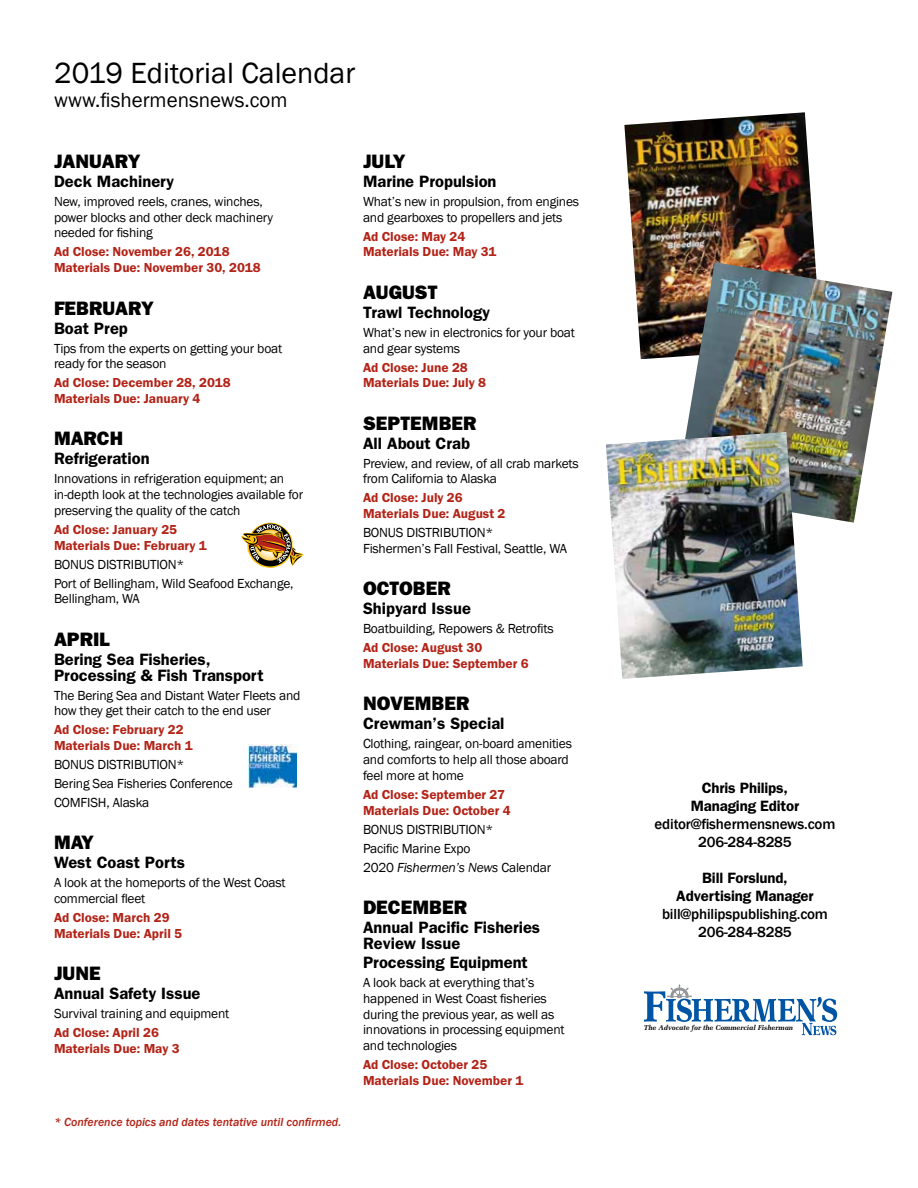
<style>
.page{position:relative;width:918px;height:1188px;background:#fff}
.page>*{position:absolute;margin:0;border:0;box-sizing:border-box;transform-origin:0 0}
.t1{font:30px "Franklin Gothic";color:#000}
.t2{font:21px "Franklin Gothic";color:#000}
.t3{font:800 19.5px "Franklin Gothic";color:#000}
.t4{font:600 16.5px/15.8px "Franklin Gothic";color:#000}
.t5{font:500 15px/18px "Franklin Gothic";letter-spacing:-.01em;color:#000;text-align:center}
.t6{font:600 15px/18px "Franklin Gothic";letter-spacing:-.01em;color:#000;text-align:center}
.t7{font:13.5px/15.8px "Franklin Gothic";letter-spacing:-.015em;color:#000}
.t8{font:600 13.5px/15.8px "Franklin Got T";color:#b32317}
.t9{font:italic 500 12px "Franklin Gothic";color:#b32317}
.t10{font:italic 700 6.9px "Melior";color:#000}
.s1{font-style:italic}
</style>
<div class="page">
<img style="left:624px;top:112px;width:192px;height:247px">
<img style="left:249px;top:745px;width:47px;height:42px">
<svg style="left:241px;top:523px;width:63px;height:45px"></svg>
<svg style="left:644px;top:984px;width:193px;height:51px"></svg>
<img style="left:676px;top:262px;width:216px;height:261px">
<img style="left:606px;top:432px;width:197px;height:247px">
<h1 class="t1" style="left:54px;top:55px;width:303px">2019 Editorial Calendar</h1>
<h2 class="t2" style="left:54px;top:87px;width:235px">www.fishermensnews.com</h2>
<h3 class="t3" style="left:54px;top:150px;width:88px">JANUARY</h3>
<p class="t4" style="left:54px;top:173px;width:122px">Deck Machinery</p>
<p class="t7" style="left:54px;top:194px;width:221px">New, improved reels, cranes, winches, power blocks and other deck machinery needed for fishing</p>
<p class="t8" style="left:54px;top:244px;width:208px">Ad Close: November 26, 2018<br>Materials Due: November 30, 2018</p>
<h3 class="t3" style="left:54px;top:296px;width:102px">FEBRUARY</h3>
<p class="t4" style="left:54px;top:320px;width:75px">Boat Prep</p>
<p class="t7" style="left:54px;top:340px;width:230px">Tips from the experts on getting your boat ready for the season</p>
<p class="t8" style="left:54px;top:375px;width:178px">Ad Close: December 28, 2018<br>Materials Due: January 4</p>
<h3 class="t3" style="left:54px;top:427px;width:71px">MARCH</h3>
<p class="t4" style="left:54px;top:451px;width:97px">Refrigeration</p>
<p class="t7" style="left:54px;top:471px;width:251px">Innovations in refrigeration equipment; an in-depth look at the technologies available for preserving the quality of the catch</p>
<p class="t8" style="left:54px;top:521px;width:154px">Ad Close: January 25<br>Materials Due: February 1</p>
<p class="t7" style="left:54px;top:555px;width:241px;line-height:19px">BONUS DISTRIBUTION*<br>Port of Bellingham, Wild Seafood Exchange,</p>
<p class="t7" style="left:54px;top:591px;width:87px">Bellingham, WA</p>
<h3 class="t3" style="left:54px;top:628px;width:57px">APRIL</h3>
<p class="t4" style="left:54px;top:651px;width:211px">Bering Sea Fisheries,<br>Processing &amp; Fish Transport</p>
<p class="t7" style="left:54px;top:687px;width:248px">The Bering Sea and Distant Water Fleets and how they get their catch to the end user</p>
<p class="t8" style="left:54px;top:722px;width:140px">Ad Close: February 22<br>Materials Due: March 1</p>
<p class="t7" style="left:54px;top:755px;width:180px;line-height:19px">BONUS DISTRIBUTION*<br>Bering Sea Fisheries Conference<br>COMFISH, Alaska</p>
<h3 class="t3" style="left:54px;top:831px;width:42px">MAY</h3>
<p class="t4" style="left:54px;top:855px;width:133px">West Coast Ports</p>
<p class="t7" style="left:54px;top:875px;width:233px">A look at the homeports of the West Coast commercial fleet</p>
<p class="t8" style="left:54px;top:910px;width:130px">Ad Close: March 29<br>Materials Due: April 5</p>
<h3 class="t3" style="left:54px;top:962px;width:48px">JUNE</h3>
<p class="t4" style="left:54px;top:986px;width:148px">Annual Safety Issue</p>
<p class="t7" style="left:54px;top:1006px;width:177px">Survival training and equipment</p>
<p class="t8" style="left:54px;top:1025px;width:127px">Ad Close: April 26<br>Materials Due: May 3</p>
<p class="t9" style="left:54px;top:1115px;width:289px">* Conference topics and dates tentative until confirmed.</p>
<h3 class="t3" style="left:363px;top:150px;width:44px">JULY</h3>
<p class="t4" style="left:363px;top:173px;width:135px">Marine Propulsion</p>
<p class="t7" style="left:363px;top:194px;width:218px">What’s new in propulsion, from engines and gearboxes to propellers and jets</p>
<p class="t8" style="left:363px;top:228px;width:135px">Ad Close: May 24<br>Materials Due: May 31</p>
<h3 class="t3" style="left:363px;top:281px;width:76px">AUGUST</h3>
<p class="t4" style="left:363px;top:304px;width:129px">Trawl Technology</p>
<p class="t7" style="left:363px;top:325px;width:214px">What’s new in electronics for your boat and gear systems</p>
<p class="t8" style="left:363px;top:359px;width:125px">Ad Close: June 28<br>Materials Due: July 8</p>
<h3 class="t3" style="left:363px;top:412px;width:115px">SEPTEMBER</h3>
<p class="t4" style="left:363px;top:435px;width:108px">All About Crab</p>
<p class="t7" style="left:363px;top:456px;width:217px">Preview, and review, of all crab markets from California to Alaska</p>
<p class="t8" style="left:363px;top:490px;width:144px">Ad Close: July 26<br>Materials Due: August 2</p>
<p class="t7" style="left:363px;top:525px;width:206px">BONUS DISTRIBUTION*<br>Fishermen’s Fall Festival, Seattle, WA</p>
<h3 class="t3" style="left:363px;top:577px;width:89px">OCTOBER</h3>
<p class="t4" style="left:363px;top:601px;width:109px">Shipyard Issue</p>
<p class="t7" style="left:363px;top:621px;width:192px">Boatbuilding, Repowers &amp; Retrofits</p>
<p class="t8" style="left:363px;top:640px;width:167px">Ad Close: August 30<br>Materials Due: September 6</p>
<h3 class="t3" style="left:363px;top:692px;width:108px">NOVEMBER</h3>
<p class="t4" style="left:363px;top:716px;width:143px">Crewman’s Special</p>
<p class="t7" style="left:363px;top:736px;width:210px">Clothing, raingear, on-board amenities and comforts to help all those aboard feel more at home</p>
<p class="t8" style="left:363px;top:786px;width:149px">Ad Close: September 27<br>Materials Due: October 4</p>
<p class="t7" style="left:363px;top:820px;width:190px;line-height:19px">BONUS DISTRIBUTION*<br>Pacific Marine Expo<br>2020 <span class="s1">Fishermen’s News</span> Calendar</p>
<h3 class="t3" style="left:363px;top:896px;width:106px">DECEMBER</h3>
<p class="t4" style="left:363px;top:919px;width:179px">Annual Pacific Fisheries<br>Review Issue</p>
<p class="t4" style="left:363px;top:955px;width:166px">Processing Equipment</p>
<p class="t7" style="left:363px;top:975px;width:203px">A look back at everything that’s happened in West Coast fisheries during the previous year, as well as innovations in processing equipment and technologies</p>
<p class="t8" style="left:363px;top:1057px;width:162px">Ad Close: October 25<br>Materials Due: November 1</p>
<p class="t6" style="left:691px;top:779px;width:110px">Chris Philips,<br>Managing Editor</p>
<p class="t5" style="left:655px;top:815px;width:182px">editor@fishermensnews.com<br>206-284-8285</p>
<p class="t6" style="left:676px;top:869px;width:139px">Bill Forslund,<br>Advertising Manager</p>
<p class="t5" style="left:662px;top:905px;width:167px">bill@philipspublishing.com<br>206-284-8285</p>
<p class="t10" style="left:644px;top:1024px;width:151px">The Advocate for the Commercial Fisherman</p>
</div>
